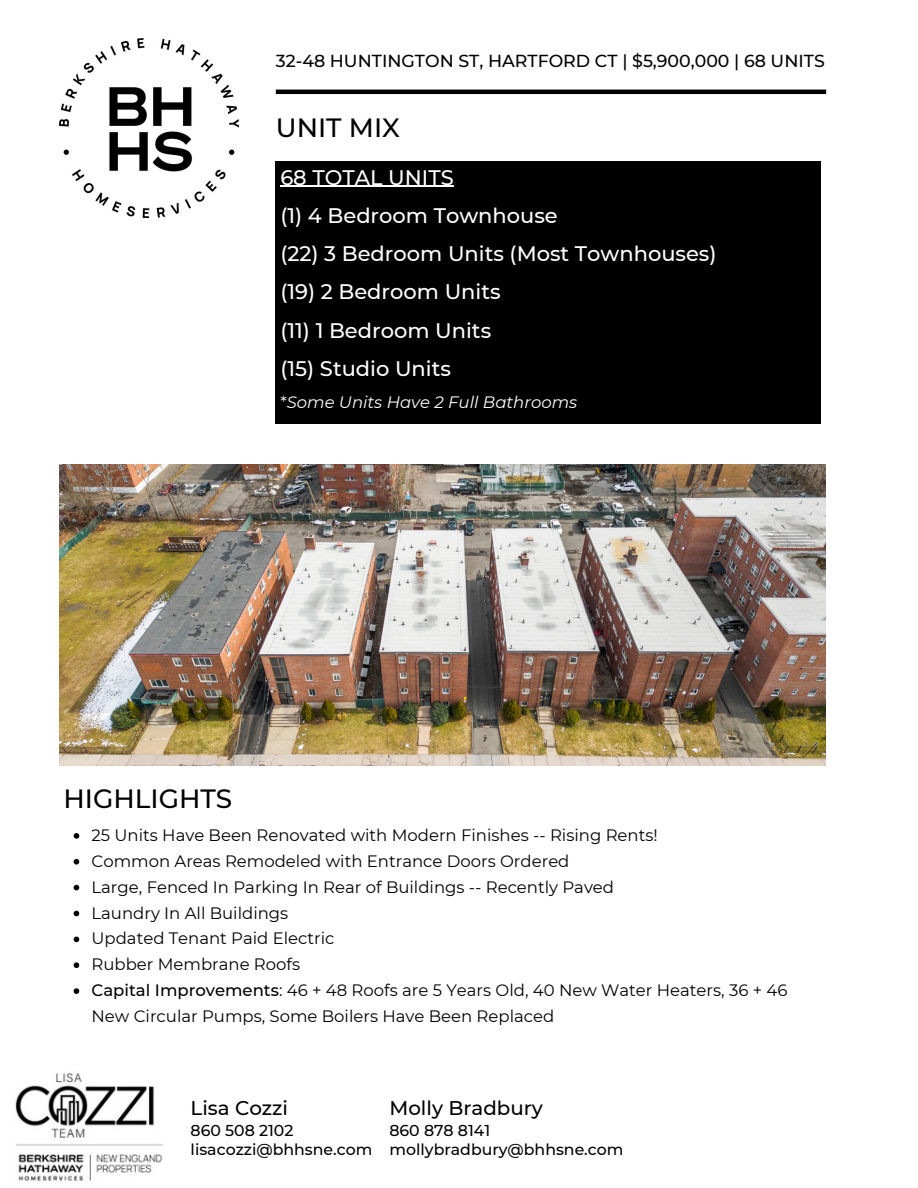
<style>
.page{position:relative;width:918px;height:1188px;background:#fff}
.page>*{position:absolute;margin:0;border:0;box-sizing:border-box;transform-origin:0 0}
.t1{font:500 26.4px "Montserrat";color:#000}
.t2{font:500 21px/38.2px "Montserrat";color:#fff}
.t3{font:500 19.8px "Montserrat";color:#000}
.t4{font:500 17.4px "Montserrat";color:#000}
.t5{font:16.5px/25.8px "Montserrat";color:#000}
.t6{font:italic 16.5px "Montserrat";color:#fff}
.t7{font:500 15.75px "Montserrat";color:#000}
.s1{font-style:normal}
.s2{font-weight:500}
</style>
<div class="page">
<hr style="left:276px;top:90px;width:550px;height:4px;background:#000">
<img style="left:60px;top:38px;width:179px;height:179px">
<div style="left:276px;top:161px;width:545px;height:263px;background:#000"></div>
<hr style="left:280px;top:186px;width:174px;height:1px;background:#fff">
<img style="left:15px;top:1072px;width:148px;height:109px">
<img style="left:60px;top:464px;width:766px;height:302px">
<svg style="left:74px;top:833px;width:5px;height:6px"></svg>
<svg style="left:74px;top:859px;width:5px;height:6px"></svg>
<svg style="left:74px;top:885px;width:5px;height:5px"></svg>
<svg style="left:74px;top:911px;width:5px;height:5px"></svg>
<svg style="left:74px;top:937px;width:5px;height:5px"></svg>
<svg style="left:74px;top:962px;width:5px;height:6px"></svg>
<svg style="left:74px;top:988px;width:5px;height:6px"></svg>
<p class="t4" style="left:276px;top:50px;width:550px">32-48 HUNTINGTON ST, HARTFORD CT | $5,900,000 | 68 UNITS</p>
<h1 class="t1" style="left:276px;top:111px;width:126px">UNIT MIX</h1>
<h3 class="t2" style="left:280px;top:158px;width:438px">68 TOTAL UNITS<br>(1) 4 Bedroom Townhouse<br>(22) 3 Bedroom Units (Most Townhouses) (19) 2 Bedroom Units<br>(11) 1 Bedroom Units<br>(15) Studio Units</h3>
<h3 class="t6" style="left:280px;top:393px;width:298px"><span class="s1">*</span>Some Units Have 2 Full Bathrooms</h3>
<p class="t1" style="left:64px;top:782px;width:170px">HIGHLIGHTS</p>
<p class="t5" style="left:92px;top:822px;width:568px">25 Units Have Been Renovated with Modern Finishes -- Rising Rents!</p>
<p class="t5" style="left:92px;top:848px;width:479px">Common Areas Remodeled with Entrance Doors Ordered</p>
<p class="t5" style="left:92px;top:874px;width:524px">Large, Fenced In Parking In Rear of Buildings -- Recently Paved</p>
<p class="t5" style="left:92px;top:900px;width:198px">Laundry In All Buildings</p>
<p class="t5" style="left:92px;top:926px;width:245px">Updated Tenant Paid Electric</p>
<p class="t5" style="left:92px;top:951px;width:210px">Rubber Membrane Roofs</p>
<p class="t5" style="left:92px;top:977px;width:697px"><span class="s2">Capital Improvements</span>: 46 + 48 Roofs are 5 Years Old, 40 New Water Heaters, 36 + 46<br>New Circular Pumps, Some Boilers Have Been Replaced</p>
<p class="t3" style="left:191px;top:1096px;width:99px">Lisa Cozzi</p>
<h4 class="t7" style="left:191px;top:1121px;width:104px">860 508 2102</h4>
<p class="t7" style="left:191px;top:1140px;width:183px">lisacozzi@bhhsne.com</p>
<p class="t3" style="left:389px;top:1096px;width:155px">Molly Bradbury</p>
<h4 class="t7" style="left:389px;top:1121px;width:102px">860 878 8141</h4>
<p class="t7" style="left:389px;top:1140px;width:236px">mollybradbury@bhhsne.com</p>
</div>
